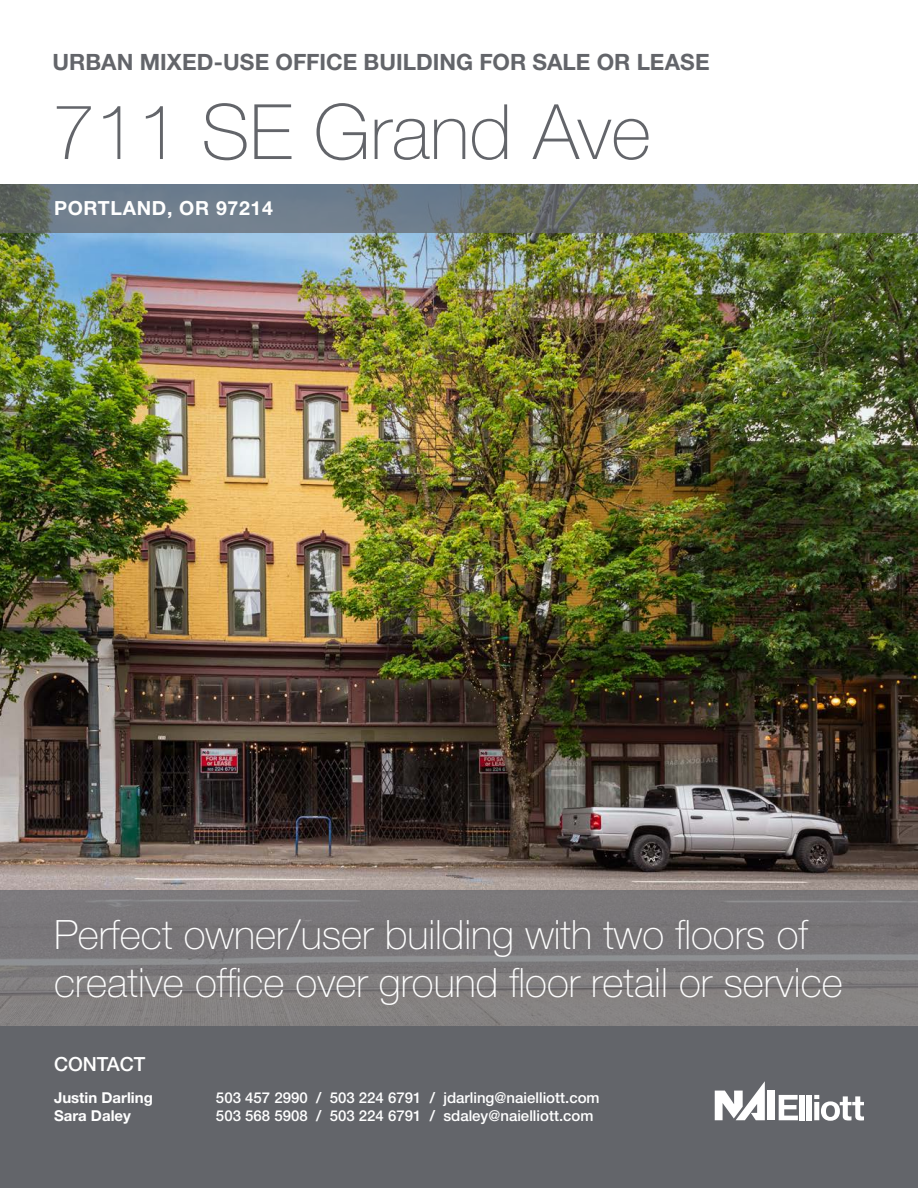
<style>
.page{position:relative;width:918px;height:1188px;background:#fff}
.page>*{position:absolute;margin:0;border:0;box-sizing:border-box;transform-origin:0 0}
.GRAY_-_Headline_46pt_Thin{font:100 76.5px "Helvetica Neue LT Std";color:#63656a}
.WHITE_30pt_35pt_Sub-head{font:100 40.5px/48px "Helvetica Neue LT Std";color:#fff}
.GRAY_-_Headline_46pt_Thin-2{font:700 22.5px "Helvetica Neue LT Std";color:#63656a}
.WHITE_page_1_address{font:700 19.5px "Helvetica Neue LT Std";letter-spacing:.035em;color:#fff}
.t1{font:500 19.5px "Helvetica Neue LT Std";color:#fff}
.t2{font:500 15px "Helvetica Neue LT Std";color:#fff}
.t3{font:700 15px "Helvetica Neue LT Std";color:#fff}
</style>
<div class="page">
<div style="left:0;top:1026px;width:918px;height:162px;background:#63656a"></div>
<div style="left:767px;top:1091px;width:8px;height:29px;background:#fff"></div>
<svg style="left:715px;top:1081px;width:50px;height:39px"></svg>
<svg style="left:779px;top:1095px;width:19px;height:25px"></svg>
<div style="left:800px;top:1095px;width:5px;height:25px;background:#fff"></div>
<div style="left:807px;top:1095px;width:5px;height:25px;background:#fff"></div>
<svg style="left:814px;top:1095px;width:50px;height:26px"></svg>
<img style="left:0;top:233px;width:918px;height:657px">
<svg style="left:0;top:184px;width:918px;height:49px;background:#697371"></svg>
<svg style="left:0;top:890px;width:918px;height:136px;background:#7d7b7d"></svg>
<p class="GRAY_-_Headline_46pt_Thin-2" style="left:52px;top:48px;width:659px">URBAN MIXED-USE OFFICE BUILDING FOR SALE OR LEASE</p>
<p class="GRAY_-_Headline_46pt_Thin" style="left:52px;top:88px;width:600px">711 SE Grand Ave</p>
<p class="WHITE_page_1_address" style="left:54px;top:196px;width:220px">PORTLAND, OR 97214</p>
<p class="WHITE_30pt_35pt_Sub-head" style="left:54px;top:910px;width:790px">Perfect owner/user building with two floors of creative office over ground floor retail or service</p>
<h3 class="t1" style="left:54px;top:1052px;width:93px">CONTACT</h3>
<p class="t3" style="left:54px;top:1088px;width:100px">Justin Darling</p>
<p class="t2" style="left:216px;top:1088px;width:385px">503 457 2990 / 503 224 6791 / jdarling@naielliott.com</p>
<p class="t3" style="left:54px;top:1106px;width:78px">Sara Daley</p>
<p class="t2" style="left:216px;top:1106px;width:379px">503 568 5908 / 503 224 6791 / sdaley@naielliott.com</p>
</div>
